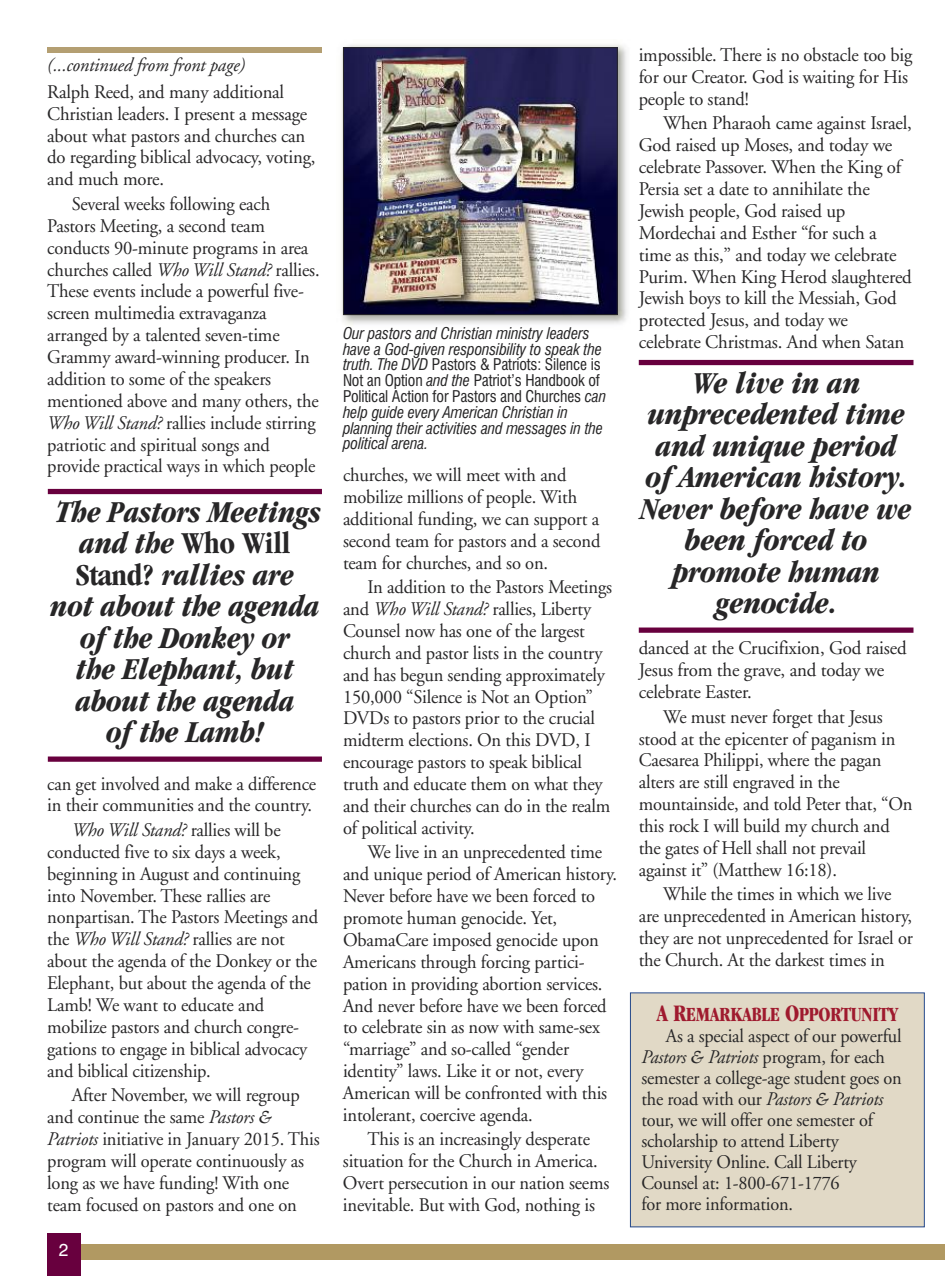
<style>
.page{position:relative;width:945px;height:1276px;background:#fff}
.page>*{position:absolute;margin:0;border:0;box-sizing:border-box;transform-origin:0 0}
.t1{font:italic 700 condensed 31.5px/31.5px "Garamond";letter-spacing:-.01em;color:#272627;text-align:center}
.t2{font:700 condensed 20.82px "Garamond";letter-spacing:-.01em;color:#9f1a2e;scale:.95 1}
.t3{font:19.25px/21.9px "Adobe Garamond";letter-spacing:-.01em;color:#272627;scale:.96 1}
.t4{font:19.25px/21.9px "Adobe Garamond";letter-spacing:-.01em;color:#272627}
.t5{font:19.25px/21px "Adobe Garamond";letter-spacing:-.01em;color:#272627;scale:.95 1}
.t6{font:italic 19.25px "Adobe Garamond";letter-spacing:-.01em;color:#272627}
.t7{font:17.5px "Swiss 721 BT";color:#fff}
.t8{font:italic condensed 15.75px/15.8px "Swiss 721 BT";letter-spacing:-.01em;color:#272627}
.s1{font-style:italic}
.s2{font-style:normal}
.s3{font-family:"Garamond";font-style:italic}
.s4{font-size:24.5px}
</style>
<div class="page">
<div style="left:71px;top:1244px;width:874px;height:15px;background:#b19962"></div>
<div style="left:47px;top:1233px;width:33px;height:43px;background:#68003e"></div>
<div style="left:47px;top:47px;width:275px;height:5px;background:#b49f72"></div>
<div style="left:48px;top:489px;width:274px;height:5px;background:#68003e"></div>
<div style="left:48px;top:756px;width:274px;height:6px;background:#68003e"></div>
<div style="left:639px;top:360px;width:275px;height:5px;background:#68003e"></div>
<div style="left:639px;top:627px;width:275px;height:6px;background:#68003e"></div>
<img style="left:341px;top:44px;width:286px;height:281px">
<img style="left:345px;top:49px;width:271px;height:264px">
<div style="left:343px;top:47px;width:275px;height:268px;border:1px solid #272627"></div>
<div style="left:631px;top:993px;width:293px;height:233px;background:#e1d9c6"></div>
<div style="left:630px;top:992px;width:295px;height:235px;border:1px solid #24488a"></div>
<p class="t6" style="left:47px;top:57px;width:200px">(...continued from front page)</p>
<p class="t4" style="left:47px;top:82px;width:270px">Ralph Reed, and many additional<br>Christian leaders. I present a message about what pastors and churches can do regarding biblical advocacy, voting, and much more.</p>
<p class="t3" style="left:47px;top:194px;width:285px;text-indent:25px">Several weeks following each Pastors Meeting, a second team conducts 90-minute programs in area churches called <span class="s1">Who Will Stand?</span> rallies.<br>These events include a powerful five&shy;screen multimedia extravaganza arranged by a talented seven-time Grammy award-winning producer. In addition to some of the speakers mentioned above and many others, the <span class="s1">Who Will Stand?</span> rallies include stirring patriotic and spiritual songs and provide practical ways in which people</p>
<h1 class="t1" style="left:50px;top:498px;width:273px">The Pastors Meetings and the <span class="s2">Who Will<br>Stand?</span> rallies are<br>not about the agenda of the Donkey or<br>the Elephant, but about the agenda<br>of the Lamb!</h1>
<p class="t3" style="left:47px;top:774px;width:282px">can get involved and make a difference in their communities and the country.</p>
<p class="t3" style="left:47px;top:820px;width:284px;text-indent:25px"><span class="s1">Who Will Stand?</span> rallies will be conducted five to six days a week, beginning in August and continuing into November. These rallies are nonpartisan. The Pastors Meetings and the <span class="s1">Who Will Stand?</span> rallies are not about the agenda of the Donkey or the Elephant, but about the agenda of the Lamb! We want to educate and mobilize pastors and church congre&shy;gations to engage in biblical advocacy and biblical citizenship.</p>
<p class="t3" style="left:47px;top:1086px;width:285px;text-indent:24px">After November, we will regroup and continue the same <span class="s1">Pastors</span> <span class="s3">&amp; </span><span class="s1">Patriots</span> initiative in January 2015. This program will operate continuously as long as we have funding! With one team focused on pastors and one on</p>
<p class="t7" style="left:59px;top:1239px;width:11px">2</p>
<p class="t8" style="left:343px;top:326px;width:265px">Our pastors and Christian ministry leaders have a God-given responsibility to speak the truth. The DVD <span class="s2">Pastors &amp; Patriots: Silence is Not an Option</span> and the <span class="s2">Patriot’s Handbook of Political Action for Pastors and Churches</span> can help guide every American Christian in planning their activities and messages in the political arena.</p>
<p class="t3" style="left:343px;top:466px;width:270px">churches, we will meet with and mobilize millions of people. With additional funding, we can support a second team for pastors and a second team for churches, and so on.</p>
<p class="t3" style="left:343px;top:578px;width:282px;text-indent:25px">In addition to the Pastors Meetings and <span class="s1">Who Will Stand?</span> rallies, Liberty Counsel now has one of the largest church and pastor lists in the country and has begun sending approximately 150,000 “Silence is Not an Option” DVDs to pastors prior to the crucial midterm elections. On this DVD, I encourage pastors to speak biblical truth and educate them on what they and their churches can do in the realm of political activity.</p>
<p class="t3" style="left:343px;top:843px;width:287px;text-indent:25px">We live in an unprecedented time and unique period of American history.<br>Never before have we been forced to promote human genocide. Yet, ObamaCare imposed genocide upon Americans through forcing partici&shy;pation in providing abortion services.<br>And never before have we been forced to celebrate sin as now with same-sex “marriage” and so-called “gender identity” laws. Like it or not, every American will be confronted with this intolerant, coercive agenda.</p>
<p class="t3" style="left:343px;top:1130px;width:279px;text-indent:25px">This is an increasingly desperate situation for the Church in America.<br>Overt persecution in our nation seems inevitable. But with God, nothing is</p>
<p class="t3" style="left:639px;top:46px;width:287px">impossible. There is no obstacle too big for our Creator. God is waiting for His people to stand!</p>
<p class="t4" style="left:639px;top:114px;width:275px;text-indent:25px">When Pharaoh came against Israel, God raised up Moses, and today we celebrate Passover. When the King of Persia set a date to annihilate the Jewish people, God raised up Mordechai and Esther “for such a time as this,” and today we celebrate Purim. When King Herod slaughtered Jewish boys to kill the Messiah, God protected Jesus, and today we celebrate Christmas. And when Satan</p>
<h1 class="t1" style="left:641px;top:369px;width:273px">We live in an unprecedented time and unique period of American history.<br>Never before have we been forced to promote human genocide.</h1>
<p class="t4" style="left:639px;top:639px;width:269px">danced at the Crucifixion, God raised<br>Jesus from the grave, and today we celebrate Easter.</p>
<p class="t3" style="left:639px;top:707px;width:287px;text-indent:24px">We must never forget that Jesus stood at the epicenter of paganism in Caesarea Philippi, where the pagan alters are still engraved in the mountainside, and told Peter that, “On this rock I will build my church and the gates of Hell shall not prevail against it” (Matthew 16:18).</p>
<p class="t3" style="left:639px;top:885px;width:287px;text-indent:25px">While the times in which we live are unprecedented in American history, they are not unprecedented for Israel or the Church. At the darkest times in</p>
<p class="t2" style="left:657px;top:1006px;width:256px"><span class="s4">A R</span>EMARKABLE <span class="s4">O</span>PPORTUNITY</p>
<p class="t5" style="left:641px;top:1027px;width:276px;text-indent:24px">As a special aspect of our powerful<br><span class="s1">Pastors</span> <span class="s3">&amp;</span> <span class="s1">Patriots</span> program, for each semester a college-age student goes on the road with our <span class="s1">Pastors</span> <span class="s3">&amp;</span> <span class="s1">Patriots </span>tour, we will offer one semester of scholarship to attend Liberty<br>University Online. Call Liberty<br>Counsel at: 1-800-671-1776<br>for more information.</p>
</div>
